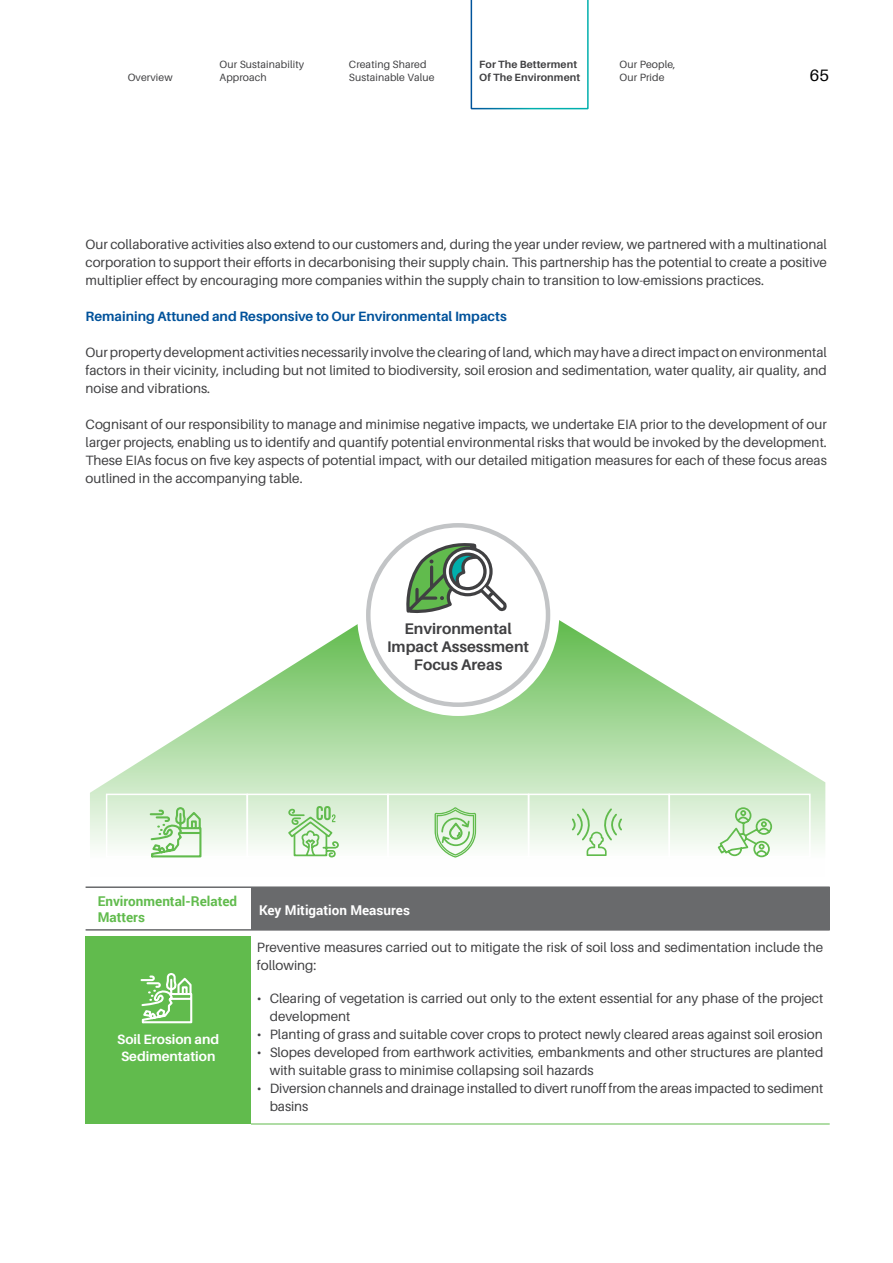
<style>
.page{position:relative;width:893px;height:1263px;background:#fff}
.page>*{position:absolute;margin:0;border:0;box-sizing:border-box;transform-origin:0 0}
.t1{font:16.5px "Aileron";color:#000}
.t2{font:700 15.3px/17.9px "Aileron";color:#404042;text-align:center}
.t3{font:13.5px/18px "Aileron";color:#404042}
.t4{font:700 13.5px "Aileron";color:#00529b}
.t5{font:700 13.5px/16.2px "Roboto";color:#61bb4d}
.t6{font:700 13.5px/17.2px "Aileron";color:#fff}
.t7{font:700 13.5px "Roboto";color:#fff}
.t8{font:10.5px/13.5px "Aileron";letter-spacing:.01em;color:#404042}
.t9{font:700 10.5px/13.5px "Aileron";letter-spacing:.01em;color:#404042}
</style>
<div class="page">
<svg style="left:471px;top:0;width:118px;height:109px"></svg>
<div style="left:86px;top:936px;width:165px;height:188px;background:#61bb4d"></div>
<hr style="left:251px;top:1123px;width:579px;height:1px;background:#61bb4d">
<svg style="left:90px;top:620px;width:735px;height:228px"></svg>
<div style="left:357px;top:514px;width:202px;height:202px;border:22px solid #fff;border-radius:50%"></div>
<svg style="left:140px;top:974px;width:53px;height:50px"></svg>
<div style="left:251px;top:887px;width:579px;height:43px;background:#696a6c"></div>
<hr style="left:86px;top:886px;width:744px;height:2px;background:#696a6c">
<hr style="left:86px;top:929px;width:744px;height:2px;background:#696a6c">
<div style="left:368px;top:525px;width:180px;height:180px;background:#fff;border-radius:50%"></div>
<div style="left:366px;top:523px;width:184px;height:184px;border:4px solid #c2c4c6;border-radius:50%"></div>
<svg style="left:405px;top:541px;width:103px;height:72px"></svg>
<div style="left:106px;top:794px;width:142px;height:63px;border:2px solid #fff"></div>
<div style="left:247px;top:794px;width:142px;height:63px;border:2px solid #fff"></div>
<div style="left:387px;top:794px;width:142px;height:63px;border:2px solid #fff"></div>
<div style="left:528px;top:794px;width:142px;height:63px;border:2px solid #fff"></div>
<div style="left:669px;top:794px;width:142px;height:63px;border:2px solid #fff"></div>
<svg style="left:433px;top:806px;width:44px;height:52px"></svg>
<svg style="left:287px;top:790px;width:51px;height:68px;background:#c8e7c1"></svg>
<svg style="left:716px;top:806px;width:57px;height:52px"></svg>
<svg style="left:570px;top:807px;width:54px;height:49px"></svg>
<svg style="left:149px;top:808px;width:54px;height:50px"></svg>
<p class="t8" style="left:220px;top:58px;width:86px">Our Sustainability<br>Approach</p>
<p class="t9" style="left:479px;top:58px;width:103px">For The Betterment<br>Of The Environment</p>
<p class="t8" style="left:620px;top:58px;width:58px">Our People,<br>Our Pride</p>
<p class="t8" style="left:349px;top:58px;width:87px">Creating Shared<br>Sustainable Value</p>
<p class="t8" style="left:128px;top:71px;width:46px">Overview</p>
<p class="t1" style="left:810px;top:67px;width:21px">65</p>
<p class="t3" style="left:86px;top:235px;width:743px;text-align:justify">Our collaborative activities also extend to our customers and, during the year under review, we partnered with a multinational corporation to support their efforts in decarbonising their supply chain. This partnership has the potential to create a positive multiplier effect by encouraging more companies within the supply chain to transition to low-emissions practices.</p>
<p class="t4" style="left:86px;top:309px;width:423px">Remaining Attuned and Responsive to Our Environmental Impacts</p>
<p class="t3" style="left:86px;top:343px;width:743px;text-align:justify">Our property development activities necessarily involve the clearing of land, which may have a direct impact on environmental factors in their vicinity, including but not limited to biodiversity, soil erosion and sedimentation, water quality, air quality, and noise and vibrations.</p>
<p class="t3" style="left:86px;top:415px;width:743px;text-align:justify">Cognisant of our responsibility to manage and minimise negative impacts, we undertake EIA prior to the development of our larger projects, enabling us to identify and quantify potential environmental risks that would be invoked by the development.<br>These EIAs focus on five key aspects of potential impact, with our detailed mitigation measures for each of these focus areas outlined in the accompanying table.</p>
<p class="t2" style="left:387px;top:620px;width:143px">Environmental<br>Impact Assessment<br>Focus Areas</p>
<p class="t5" style="left:98px;top:892px;width:141px">Environmental-Related<br>Matters</p>
<p class="t7" style="left:259px;top:900px;width:152px">Key Mitigation Measures</p>
<p class="t6" style="left:117px;top:1031px;width:104px">Soil Erosion and<br>Sedimentation</p>
<p class="t3" style="left:257px;top:939px;width:568px">Preventive measures carried out to mitigate the risk of soil loss and sedimentation include the following:</p>
<p class="t3" style="left:270px;top:990px;width:555px;text-indent:-13px">• Clearing of vegetation is carried out only to the extent essential for any phase of the project development</p>
<p class="t3" style="left:257px;top:1026px;width:567px">• Planting of grass and suitable cover crops to protect newly cleared areas against soil erosion</p>
<p class="t3" style="left:270px;top:1044px;width:555px;text-indent:-13px">• Slopes developed from earthwork activities, embankments and other structures are planted with suitable grass to minimise collapsing soil hazards</p>
<p class="t3" style="left:270px;top:1080px;width:555px;text-indent:-13px">• Diversion channels and drainage installed to divert runoff from the areas impacted to sediment basins</p>
</div>
